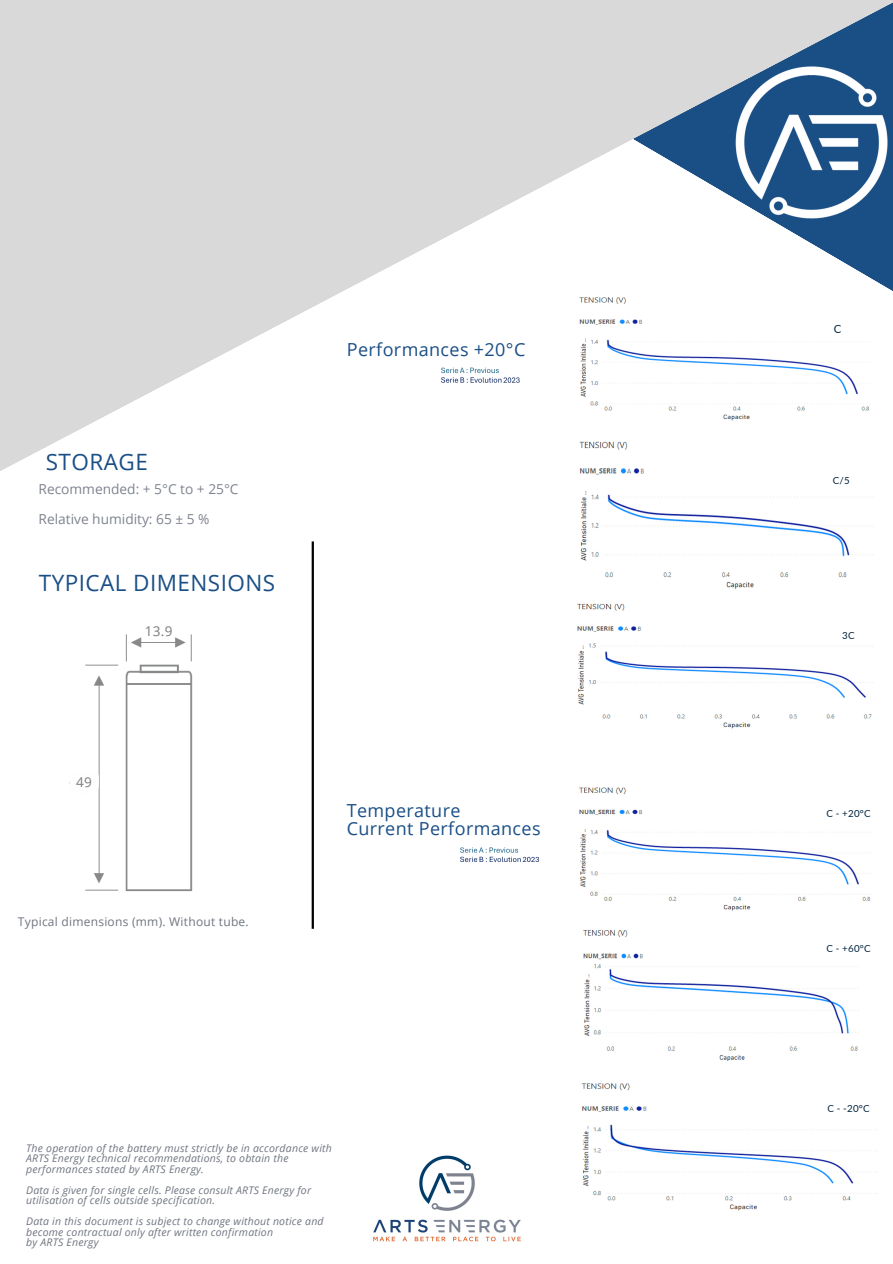
<style>
.page{position:relative;width:893px;height:1264px;background:#fff}
.page>*{position:absolute;margin:0;border:0;box-sizing:border-box;transform-origin:0 0}
.t1{font:22.5px "Open Sans";letter-spacing:.02em;color:#1a4f86}
.t2{font:18px/18px "Open Sans";letter-spacing:.02em;color:#1a4f86}
.t3{font:13.65px "Open Sans";color:#7e838f}
.t4{font:13.5px "Open Sans";color:#797b7d}
.t5{font:12px "Open Sans";letter-spacing:.02em;color:#707580}
.t6{font:11.25px "Lato";color:#002540}
.t7{font:italic 10.5px/10.5px "Open Sans";letter-spacing:.02em;color:#707580}
.t8{font:9.75px "Lato";letter-spacing:.02em;color:#002540}
</style>
<div class="page">
<svg style="left:0;top:0;width:892px;height:471px;fill:#d9d9d9"></svg>
<hr style="left:311px;top:541px;width:3px;height:387px;background:#000">
<img style="left:373px;top:1155px;width:148px;height:87px">
<img style="left:85px;top:634px;width:108px;height:258px">
<svg style="left:143px;top:634px;width:31px;height:7px"></svg>
<svg style="left:69px;top:770px;width:30px;height:25px"></svg>
<img style="left:575px;top:292px;width:299px;height:130px">
<img style="left:575px;top:433px;width:299px;height:295px">
<img style="left:579px;top:787px;width:292px;height:124px">
<img style="left:583px;top:930px;width:276px;height:132px">
<img style="left:581px;top:1083px;width:294px;height:127px">
<img style="left:436px;top:363px;width:90px;height:26px">
<img style="left:460px;top:847px;width:80px;height:15px">
<img style="left:476px;top:0;width:416px;height:239px">
<p class="t1" style="left:46px;top:446px;width:104px">STORAGE</p>
<h5 class="t3" style="left:39px;top:479px;width:201px">Recommended: + 5°C to + 25°C</h5>
<p class="t3" style="left:39px;top:509px;width:172px">Relative humidity: 65 ± 5 %</p>
<h1 class="t1" style="left:39px;top:566px;width:238px">TYPICAL DIMENSIONS</h1>
<p class="t4" style="left:145px;top:621px;width:29px">13.9</p>
<h3 class="t4" style="left:76px;top:773px;width:17px">49</h3>
<h5 class="t5" style="left:18px;top:912px;width:232px">Typical dimensions (mm). Without tube.</h5>
<p class="t2" style="left:347px;top:340px;width:180px">Performances +20°C</p>
<p class="t2" style="left:347px;top:801px;width:195px">Temperature<br>Current Performances</p>
<p class="t7" style="left:26px;top:1142px;width:307px">The operation of the battery must strictly be in accordance with<br>ARTS Energy technical recommendations, to obtain the</p>
<p class="t7" style="left:26px;top:1163px;width:179px">performances stated by ARTS Energy.</p>
<p class="t7" style="left:26px;top:1184px;width:286px">Data is given for single cells. Please consult ARTS Energy for utilisation of cells outside specification.</p>
<p class="t7" style="left:26px;top:1215px;width:299px">Data in this document is subject to change without notice and become contractual only after written confirmation</p>
<p class="t7" style="left:26px;top:1236px;width:74px">by ARTS Energy</p>
<h5 class="t6" style="left:833px;top:322px;width:9px">C</h5>
<h2 class="t8" style="left:832px;top:474px;width:18px">C/5</h2>
<p class="t8" style="left:842px;top:629px;width:14px">3C</p>
<h4 class="t8" style="left:826px;top:807px;width:46px">C - +20°C</h4>
<p class="t8" style="left:826px;top:942px;width:46px">C - +60°C</p>
<h5 class="t8" style="left:827px;top:1102px;width:44px">C - -20°C</h5>
</div>
